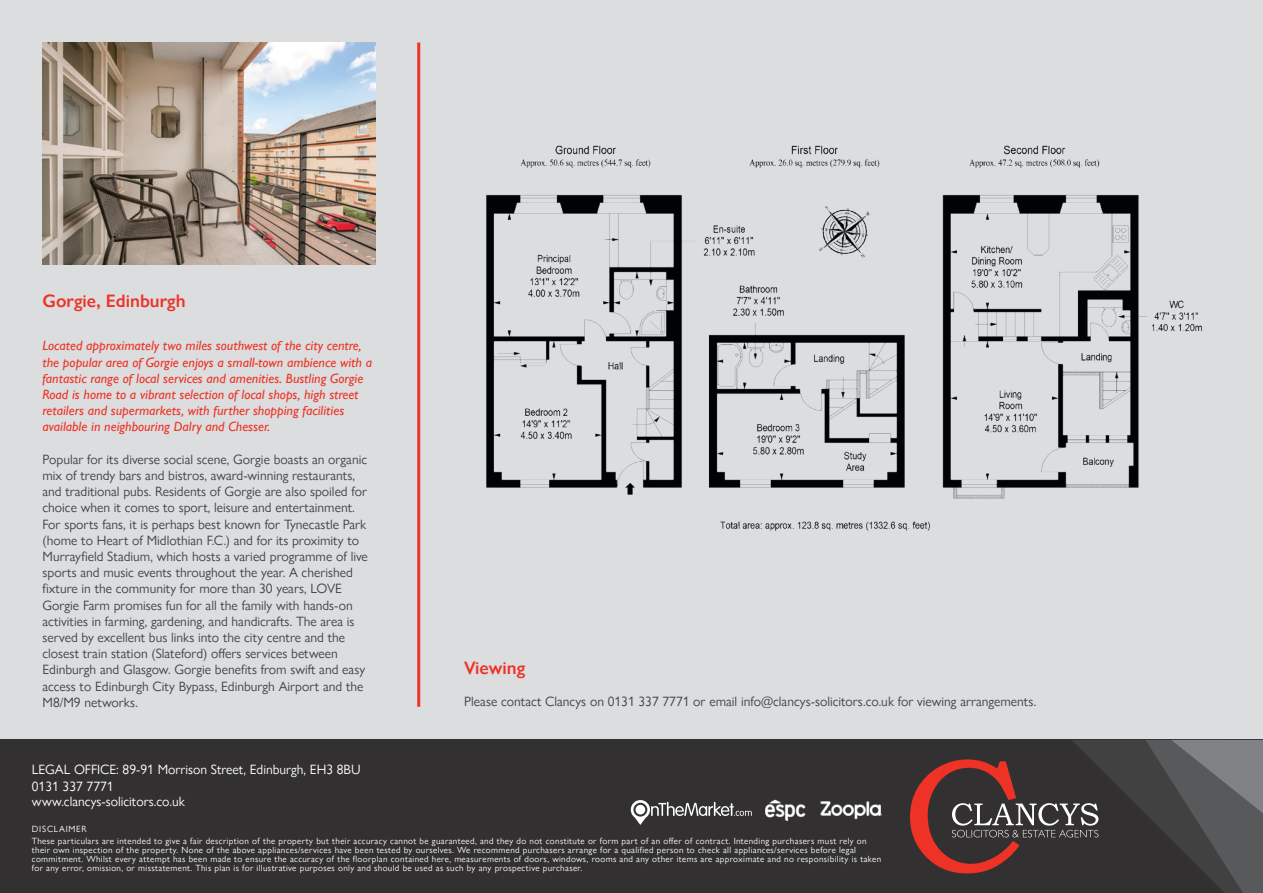
<style>
.page{position:relative;width:1263px;height:893px;background:#fff}
.page>*{position:absolute;margin:0;border:0;box-sizing:border-box;transform-origin:0 0}
.Location_headline{font:600 18px "Gill Sans Nova";color:#ee3226}
.Location_body{font:13.5px/16.2px "Gill Sans Nova";color:#414142}
.Location_subheadline{font:italic 500 13.5px/16.2px "Gill Sans Nova";color:#ee3226}
.t1{font:13.5px "Gill Sans Nova";color:#fff}
.t2{font:9px/9px "Gill Sans Nova";letter-spacing:.04em;color:#fff}
.t3{font:9px "Gill Sans Nova";letter-spacing:.08em;color:#fff}
</style>
<div class="page">
<div style="left:0;top:0;width:1263px;height:740px;background:#dcddde"></div>
<div style="left:0;top:740px;width:1263px;height:153px;background:#323031"></div>
<svg style="left:910px;top:740px;width:353px;height:153px"></svg>
<svg style="left:631px;top:800px;width:121px;height:25px"></svg>
<div style="left:635px;top:805px;width:10px;height:9px;background:#fff;border-radius:50%"></div>
<img style="left:765px;top:799px;width:41px;height:21px">
<img style="left:820px;top:801px;width:61px;height:18px">
<img style="left:486px;top:145px;width:716px;height:386px">
<img style="left:43px;top:43px;width:332px;height:221px">
<hr style="left:417px;top:43px;width:3px;height:664px;background:#ee3226">
<p class="Location_headline" style="left:43px;top:289px;width:145px">Gorgie, Edinburgh</p>
<p class="Location_subheadline" style="left:43px;top:337px;width:331px">Located approximately two miles southwest of the city centre, the popular area of Gorgie enjoys a small-town ambience with a fantastic range of local services and amenities. Bustling Gorgie Road is home to a vibrant selection of local shops, high street retailers and supermarkets, with further shopping facilities available in neighbouring Dalry and Chesser.</p>
<p class="Location_body" style="left:43px;top:451px;width:327px">Popular for its diverse social scene, Gorgie boasts an organic mix of trendy bars and bistros, award-winning restaurants, and traditional pubs. Residents of Gorgie are also spoiled for choice when it comes to sport, leisure and entertainment.<br>For sports fans, it is perhaps best known for Tynecastle Park (home to Heart of Midlothian F.C.) and for its proximity to Murrayfield Stadium, which hosts a varied programme of live sports and music events throughout the year. A cherished fixture in the community for more than 30 years, LOVE Gorgie Farm promises fun for all the family with hands-on activities in farming, gardening, and handicrafts. The area is served by excellent bus links into the city centre and the closest train station (Slateford) offers services between Edinburgh and Glasgow. Gorgie benefits from swift and easy access to Edinburgh City Bypass, Edinburgh Airport and the M8/M9 networks.</p>
<p class="t1" style="left:32px;top:761px;width:330px">LEGAL OFFICE: 89-91 Morrison Street, Edinburgh, EH3 8BU</p>
<p class="t1" style="left:32px;top:778px;width:83px">0131 337 7771</p>
<p class="t1" style="left:32px;top:793px;width:154px">www.clancys-solicitors.co.uk</p>
<p class="Location_headline" style="left:464px;top:657px;width:63px">Viewing</p>
<p class="Location_body" style="left:464px;top:693px;width:574px">Please contact Clancys on 0131 337 7771 or email info@clancys-solicitors.co.uk for viewing arrangements.</p>
<p class="t3" style="left:32px;top:824px;width:56px">DISCLAIMER</p>
<p class="t2" style="left:32px;top:836px;width:851px">These particulars are intended to give a fair description of the property but their accuracy cannot be guaranteed, and they do not constitute or form part of an offer of contract. Intending purchasers must rely on their own inspection of the property. None of the above appliances/services have been tested by ourselves. We recommend purchasers arrange for a qualified person to check all appliances/services before legal commitment. Whilst every attempt has been made to ensure the accuracy of the floorplan contained here, measurements of doors, windows, rooms and any other items are approximate and no responsibility is taken for any error, omission, or misstatement. This plan is for illustrative purposes only and should be used as such by any prospective purchaser.</p>
</div>
